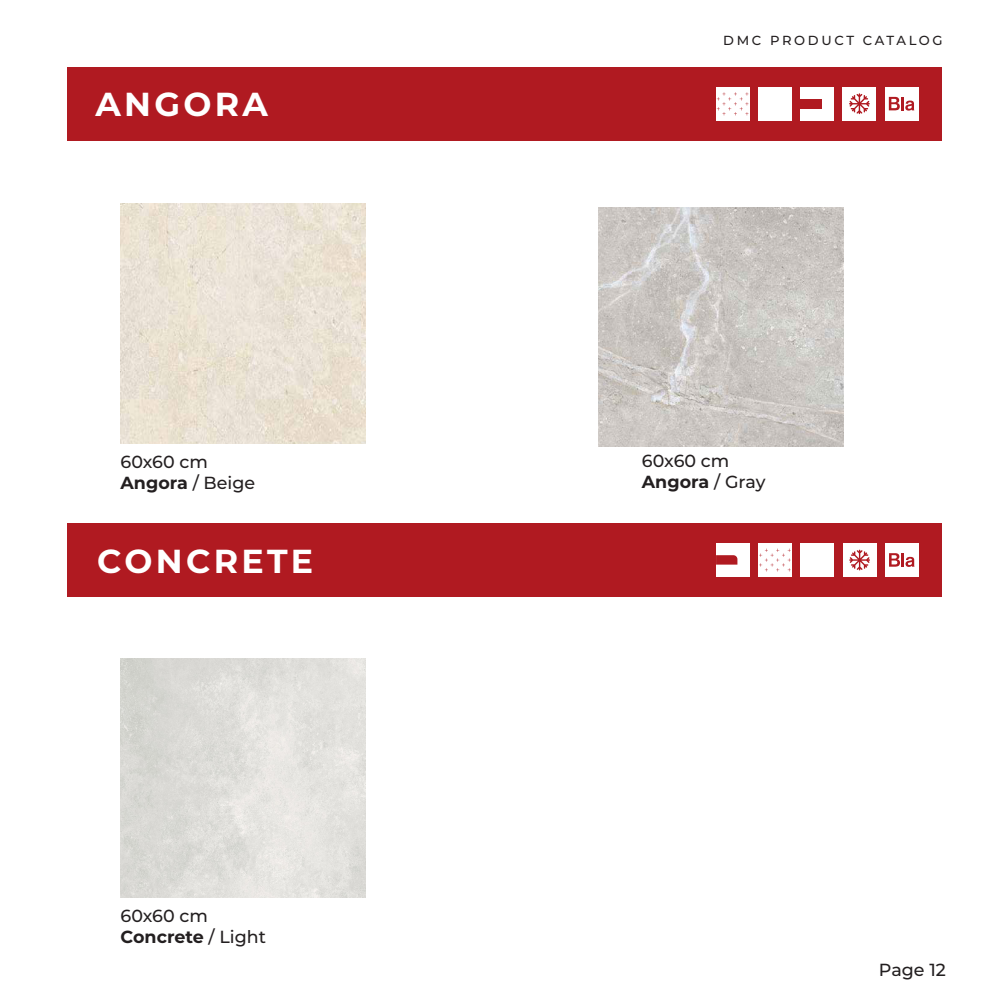
<style>
.page{position:relative;width:1008px;height:1008px;background:#fff}
.page>*{position:absolute;margin:0;border:0;box-sizing:border-box;transform-origin:0 0}
.Paragraph{font:700 33.25px "Montserrat";letter-spacing:.1em;color:#fff}
.Paragraph-2{font:700 17.5px "Montserrat";color:#231f20}
.Paragraph-3{font:500 17.5px "Montserrat";color:#231f20}
.t1{font:500 13.12px "Montserrat";letter-spacing:.2em;color:#231f20}
.s1{font-weight:500}
</style>
<div class="page">
<div style="left:67px;top:67px;width:874px;height:74px;background:#b01a21"></div>
<div style="left:800px;top:87px;width:34px;height:34px;background:#fff"></div>
<div style="left:800px;top:99px;width:22px;height:9px;background:#b01a21"></div>
<div style="left:885px;top:87px;width:33px;height:34px;background:#fff"></div>
<svg style="left:889px;top:97px;width:25px;height:14px"></svg>
<div style="left:843px;top:87px;width:33px;height:34px;background:#fff"></div>
<svg style="left:849px;top:93px;width:21px;height:21px"></svg>
<img style="left:121px;top:204px;width:244px;height:239px">
<img style="left:598px;top:207px;width:245px;height:240px">
<div style="left:68px;top:523px;width:874px;height:74px;background:#b01a21"></div>
<img style="left:121px;top:658px;width:244px;height:240px">
<div style="left:716px;top:543px;width:34px;height:34px;background:#fff"></div>
<svg style="left:716px;top:555px;width:21px;height:10px"></svg>
<div style="left:885px;top:543px;width:34px;height:34px;background:#fff"></div>
<svg style="left:889px;top:553px;width:26px;height:14px"></svg>
<div style="left:843px;top:543px;width:33px;height:34px;background:#fff"></div>
<svg style="left:849px;top:550px;width:21px;height:20px"></svg>
<div style="left:758px;top:87px;width:34px;height:34px;background:#fff"></div>
<div style="left:716px;top:87px;width:34px;height:34px;background:#fff"></div>
<svg style="left:717px;top:92px;width:31px;height:23px"></svg>
<div style="left:800px;top:543px;width:34px;height:34px;background:#fff"></div>
<div style="left:758px;top:543px;width:34px;height:34px;background:#fff"></div>
<svg style="left:759px;top:549px;width:32px;height:22px"></svg>
<p class="Paragraph" style="left:95px;top:80px;width:174px">ANGORA</p>
<p class="Paragraph-3" style="left:121px;top:449px;width:89px">60x60 cm</p>
<p class="Paragraph-2" style="left:121px;top:470px;width:136px">Angora <span class="s1">/ Beige</span></p>
<p class="Paragraph" style="left:97px;top:537px;width:218px">CONCRETE</p>
<p class="Paragraph-3" style="left:121px;top:904px;width:89px">60x60 cm</p>
<p class="Paragraph-2" style="left:121px;top:924px;width:147px">Concrete <span class="s1">/ Light</span></p>
<p class="t1" style="left:723px;top:31px;width:221px">DMC PRODUCT CATALOG</p>
<p class="Paragraph-3" style="left:642px;top:449px;width:89px">60x60 cm</p>
<p class="Paragraph-2" style="left:642px;top:469px;width:125px">Angora <span class="s1">/ Gray</span></p>
<p class="Paragraph-3" style="left:879px;top:957px;width:68px">Page 12</p>
</div>
